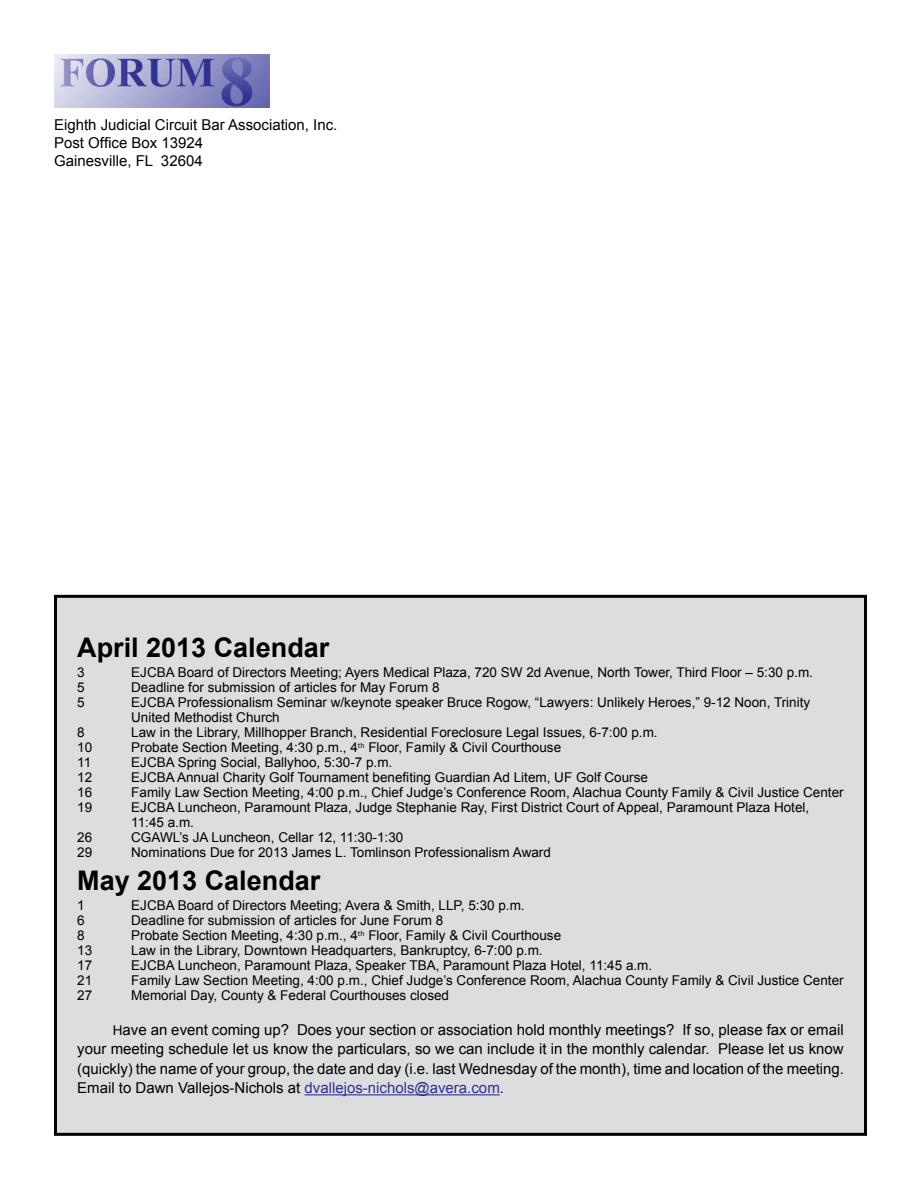
<style>
.page{position:relative;width:918px;height:1188px;background:#fff}
.page>*{position:absolute;margin:0;border:0;box-sizing:border-box;transform-origin:0 0}
.t1{font:700 27px "Arial";color:#000}
.t2{font:15px/19.5px "Arial";color:#000;text-align:justify}
.t3{font:13.5px/15px "Arial";color:#000}
.s1{font-size:13.5px}
.s2{color:#2e3192}
</style>
<div class="page">
<div style="left:56px;top:596px;width:810px;height:538px;background:#dcddde"></div>
<hr style="left:305px;top:1094px;width:195px;height:1px;background:#2e3192">
<div style="left:54px;top:595px;width:813px;height:541px;border:3px solid #000"></div>
<img style="left:54px;top:54px;width:216px;height:54px">
<p class="t2" style="left:54px;top:116px;width:285px;line-height:18px;text-align:left">Eighth Judicial Circuit Bar Association, Inc.<br>Post Office Box 13924<br>Gainesville, FL 32604</p>
<h1 class="t1" style="left:77px;top:630px;width:254px">April 2013 Calendar</h1>
<p class="t3" style="left:77px;top:665px;width:9px">3</p>
<p class="t3" style="left:131px;top:665px;width:683px">EJCBA Board of Directors Meeting; Ayers Medical Plaza, 720 SW 2d Avenue, North Tower, Third Floor – 5:30 p.m.</p>
<p class="t3" style="left:77px;top:680px;width:9px">5</p>
<p class="t3" style="left:131px;top:680px;width:310px">Deadline for submission of articles for May Forum 8</p>
<p class="t3" style="left:77px;top:695px;width:9px">5</p>
<p class="t3" style="left:131px;top:695px;width:681px">EJCBA Professionalism Seminar w/keynote speaker Bruce Rogow, “Lawyers: Unlikely Heroes,” 9-12 Noon, Trinity<br>United Methodist Church</p>
<p class="t3" style="left:77px;top:725px;width:9px">8</p>
<p class="t3" style="left:131px;top:725px;width:528px">Law in the Library, Millhopper Branch, Residential Foreclosure Legal Issues, 6-7:00 p.m.</p>
<p class="t3" style="left:77px;top:740px;width:17px">10</p>
<p class="t3" style="left:131px;top:740px;width:431px">Probate Section Meeting, 4:30 p.m., 4<sup>th</sup> Floor, Family &amp; Civil Courthouse</p>
<p class="t3" style="left:77px;top:755px;width:16px">11</p>
<p class="t3" style="left:131px;top:755px;width:263px">EJCBA Spring Social, Ballyhoo, 5:30-7 p.m.</p>
<p class="t3" style="left:77px;top:770px;width:17px">12</p>
<p class="t3" style="left:131px;top:770px;width:518px">EJCBA Annual Charity Golf Tournament benefiting Guardian Ad Litem, UF Golf Course</p>
<p class="t3" style="left:77px;top:785px;width:17px">16</p>
<p class="t3" style="left:131px;top:785px;width:714px">Family Law Section Meeting, 4:00 p.m., Chief Judge’s Conference Room, Alachua County Family &amp; Civil Justice Center</p>
<p class="t3" style="left:77px;top:800px;width:17px">19</p>
<p class="t3" style="left:131px;top:800px;width:680px">EJCBA Luncheon, Paramount Plaza, Judge Stephanie Ray, First District Court of Appeal, Paramount Plaza Hotel,<br>11:45 a.m.</p>
<p class="t3" style="left:77px;top:830px;width:17px">26</p>
<p class="t3" style="left:131px;top:830px;width:274px">CGAWL’s JA Luncheon, Cellar 12, 11:30-1:30</p>
<p class="t3" style="left:77px;top:845px;width:17px">29</p>
<p class="t3" style="left:131px;top:845px;width:421px">Nominations Due for 2013 James L. Tomlinson Professionalism Award</p>
<h1 class="t1" style="left:77px;top:862px;width:245px">May 2013 Calendar</h1>
<p class="t3" style="left:77px;top:898px;width:9px">1</p>
<p class="t3" style="left:131px;top:898px;width:395px">EJCBA Board of Directors Meeting; Avera &amp; Smith, LLP, 5:30 p.m.</p>
<p class="t3" style="left:77px;top:913px;width:9px">6</p>
<p class="t3" style="left:131px;top:913px;width:314px">Deadline for submission of articles for June Forum 8</p>
<p class="t3" style="left:77px;top:928px;width:9px">8</p>
<p class="t3" style="left:131px;top:928px;width:431px">Probate Section Meeting, 4:30 p.m., 4<sup>th</sup> Floor, Family &amp; Civil Courthouse</p>
<p class="t3" style="left:77px;top:943px;width:17px">13</p>
<p class="t3" style="left:131px;top:943px;width:413px">Law in the Library, Downtown Headquarters, Bankruptcy, 6-7:00 p.m.</p>
<p class="t3" style="left:77px;top:958px;width:17px">17</p>
<p class="t3" style="left:131px;top:958px;width:523px">EJCBA Luncheon, Paramount Plaza, Speaker TBA, Paramount Plaza Hotel, 11:45 a.m.</p>
<p class="t3" style="left:77px;top:973px;width:17px">21</p>
<p class="t3" style="left:131px;top:973px;width:714px">Family Law Section Meeting, 4:00 p.m., Chief Judge’s Conference Room, Alachua County Family &amp; Civil Justice Center</p>
<p class="t3" style="left:77px;top:988px;width:17px">27</p>
<p class="t3" style="left:131px;top:988px;width:319px">Memorial Day, County &amp; Federal Courthouses closed</p>
<p class="t2" style="left:77px;top:1020px;width:768px;text-indent:36px"><span class="s1">H</span>ave an event coming up? Does your section or association hold monthly meetings? If so, please fax or email your meeting schedule let us know the particulars, so we can include it in the monthly calendar. Please let us know (quickly) the name of your group, the date and day (i.e. last Wednesday of the month), time and location of the meeting.<br>Email to Dawn Vallejos-Nichols at <span class="s2">dvallejos-nichols@avera.com</span>.</p>
</div>
